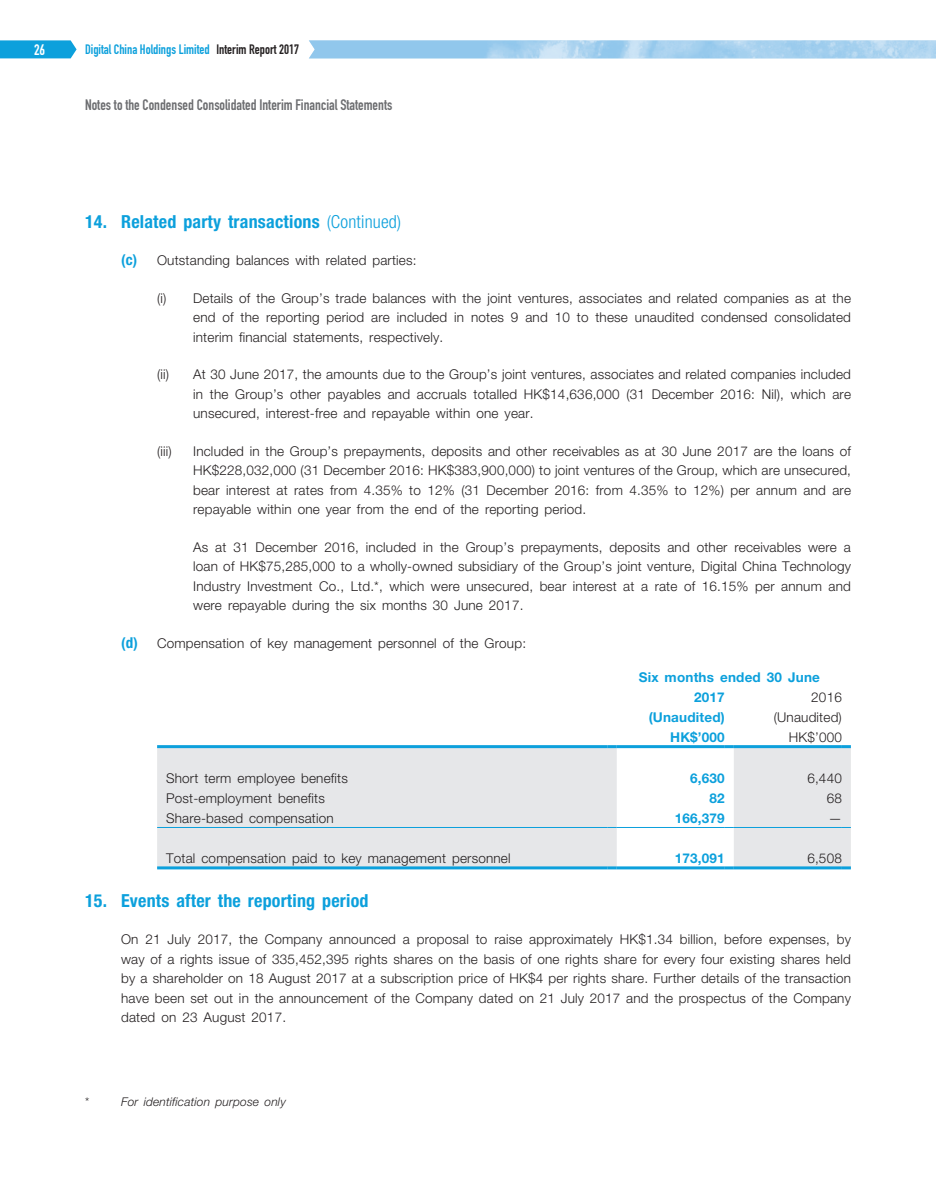
<style>
.page{position:relative;width:936px;height:1191px;background:#fff}
.page>*{position:absolute;margin:0;border:0;box-sizing:border-box;transform-origin:0 0}
._03_H1{font:700 condensed 18px "Helvetica Neue LT Std";letter-spacing:.01em;color:#0ca0dc}
.t1{font:15px "DIN Engschrift Std";color:#6c6d70}
.t2{font:15px "DIN Engschrift Std";color:#fff}
._09_______IN4{font:300 13.5px/19.5px "Helvetica Neue LT Std";letter-spacing:.015em;color:#231f20;text-align:justify}
._12___P2{font:300 13.5px/19.5px "Helvetica Neue LT Std";letter-spacing:.015em;color:#231f20;text-align:justify}
._14_______P6{font:300 13.5px/19.5px "Helvetica Neue LT Std";letter-spacing:.015em;color:#231f20;text-align:justify}
._15_Table_Stub{font:300 13.5px "Helvetica Neue LT Std";letter-spacing:.015em;color:#231f20}
._07_IN0{font:300 13.5px "Helvetica Neue LT Std";letter-spacing:.015em;color:#231f20}
._01_Body_Text{font:700 13.5px "Helvetica Neue LT Std";letter-spacing:.015em;color:#0ca0dc}
.t3{font:13.5px "DIN Engschrift Std";color:#0ca0dc}
._01_Body_Text-2{font:300 13.5px "Helvetica Neue LT Std";letter-spacing:.015em;color:#231f20}
._02_Note_Text{font:italic 300 12px "Helvetica Neue LT Std";letter-spacing:.015em;color:#231f20}
._02_Note_Text-2{font:300 12px "Helvetica Neue LT Std";color:#231f20}
.s1{color:#231f20}
.s2{font-weight:300}
.s3{font-weight:700;font-stretch:condensed;font-size:15px;color:#0ca0dc}
</style>
<div class="page">
<svg style="left:0;top:40px;width:77px;height:18px"></svg>
<img style="left:309px;top:40px;width:626px;height:18px">
<svg style="left:157px;top:748px;width:693px;height:118px;fill:#e6e7e9"></svg>
<hr style="left:157px;top:745px;width:450px;height:3px;background:#0ca0dc">
<svg style="left:607px;top:745px;width:9px;height:3px"></svg>
<hr style="left:616px;top:745px;width:108px;height:3px;background:#0ca0dc">
<svg style="left:724px;top:745px;width:9px;height:3px"></svg>
<hr style="left:733px;top:745px;width:108px;height:3px;background:#0ca0dc">
<svg style="left:841px;top:745px;width:9px;height:3px"></svg>
<hr style="left:157px;top:866px;width:450px;height:3px;background:#0ca0dc">
<svg style="left:607px;top:866px;width:9px;height:3px"></svg>
<hr style="left:616px;top:866px;width:108px;height:3px;background:#0ca0dc">
<svg style="left:724px;top:866px;width:9px;height:3px"></svg>
<hr style="left:733px;top:866px;width:108px;height:3px;background:#0ca0dc">
<svg style="left:841px;top:866px;width:9px;height:3px"></svg>
<hr style="left:157px;top:827px;width:450px;height:1px;background:#0ca0dc">
<hr style="left:616px;top:827px;width:108px;height:1px;background:#0ca0dc">
<hr style="left:733px;top:827px;width:108px;height:1px;background:#0ca0dc">
<p class="t2" style="left:34px;top:41px;width:13px">26</p>
<p class="t3" style="left:85px;top:41px;width:215px">Digital China Holdings Limited <span class="s1">Interim Report 2017</span></p>
<p class="t1" style="left:85px;top:96px;width:309px">Notes to the Condensed Consolidated Interim Financial Statements</p>
<p class="_03_H1" style="left:85px;top:210px;width:317px">14. Related party transactions <span class="s2">(Continued)</span></p>
<p class="_07_IN0" style="left:121px;top:252px;width:297px"><span class="s3">(c)</span> Outstanding balances with related parties:</p>
<p class="_09_______IN4" style="left:193px;top:288px;width:659px;text-indent:-36px">(i) Details of the Group’s trade balances with the joint ventures, associates and related companies as at the end of the reporting period are included in notes 9 and 10 to these unaudited condensed consolidated interim financial statements, respectively.</p>
<p class="_09_______IN4" style="left:193px;top:364px;width:659px;text-indent:-36px">(ii) At 30 June 2017, the amounts due to the Group’s joint ventures, associates and related companies included in the Group’s other payables and accruals totalled HK$14,636,000 (31 December 2016: Nil), which are unsecured, interest-free and repayable within one year.</p>
<p class="_09_______IN4" style="left:157px;top:441px;width:16px">(iii)</p>
<p class="_09_______IN4" style="left:193px;top:441px;width:659px">Included in the Group’s prepayments, deposits and other receivables as at 30 June 2017 are the loans of HK$228,032,000 (31 December 2016: HK$383,900,000) to joint ventures of the Group, which are unsecured, bear interest at rates from 4.35% to 12% (31 December 2016: from 4.35% to 12%) per annum and are repayable within one year from the end of the reporting period.</p>
<p class="_14_______P6" style="left:193px;top:537px;width:659px">As at 31 December 2016, included in the Group’s prepayments, deposits and other receivables were a loan of HK$75,285,000 to a wholly-owned subsidiary of the Group’s joint venture, Digital China Technology Industry Investment Co., Ltd.*, which were unsecured, bear interest at a rate of 16.15% per annum and were repayable during the six months 30 June 2017.</p>
<p class="_07_IN0" style="left:121px;top:634px;width:406px"><span class="s3">(d)</span> Compensation of key management personnel of the Group:</p>
<p class="_01_Body_Text" style="left:638px;top:668px;width:183px">Six months ended 30 June</p>
<p class="_01_Body_Text" style="left:694px;top:688px;width:32px">2017</p>
<p class="_01_Body_Text-2" style="left:811px;top:688px;width:32px">2016</p>
<p class="_01_Body_Text" style="left:648px;top:708px;width:78px">(Unaudited)</p>
<p class="_01_Body_Text-2" style="left:773px;top:709px;width:70px">(Unaudited)</p>
<p class="_01_Body_Text" style="left:670px;top:729px;width:56px">HK$’000</p>
<p class="_01_Body_Text-2" style="left:788px;top:729px;width:55px">HK$’000</p>
<p class="_15_Table_Stub" style="left:166px;top:769px;width:183px">Short term employee benefits</p>
<p class="_01_Body_Text" style="left:690px;top:769px;width:36px">6,630</p>
<p class="_01_Body_Text-2" style="left:807px;top:769px;width:36px">6,440</p>
<p class="_15_Table_Stub" style="left:166px;top:789px;width:160px">Post-employment benefits</p>
<p class="_01_Body_Text" style="left:709px;top:789px;width:17px">82</p>
<p class="_01_Body_Text-2" style="left:826px;top:789px;width:17px">68</p>
<p class="_15_Table_Stub" style="left:166px;top:810px;width:169px">Share-based compensation</p>
<p class="_01_Body_Text" style="left:674px;top:810px;width:51px">166,379</p>
<p class="_01_Body_Text-2" style="left:828px;top:810px;width:15px">—</p>
<p class="_15_Table_Stub" style="left:166px;top:850px;width:346px">Total compensation paid to key management personnel</p>
<p class="_01_Body_Text" style="left:674px;top:850px;width:51px">173,091</p>
<p class="_01_Body_Text-2" style="left:807px;top:850px;width:36px">6,508</p>
<p class="_03_H1" style="left:85px;top:889px;width:285px">15. Events after the reporting period</p>
<p class="_12___P2" style="left:121px;top:929px;width:731px">On 21 July 2017, the Company announced a proposal to raise approximately HK$1.34 billion, before expenses, by way of a rights issue of 335,452,395 rights shares on the basis of one rights share for every four existing shares held by a shareholder on 18 August 2017 at a subscription price of HK$4 per rights share. Further details of the transaction have been set out in the announcement of the Company dated on 21 July 2017 and the prospectus of the Company dated on 23 August 2017.</p>
<p class="_02_Note_Text-2" style="left:85px;top:1094px;width:6px">*</p>
<p class="_02_Note_Text" style="left:121px;top:1094px;width:166px">For identification purpose only</p>
</div>
